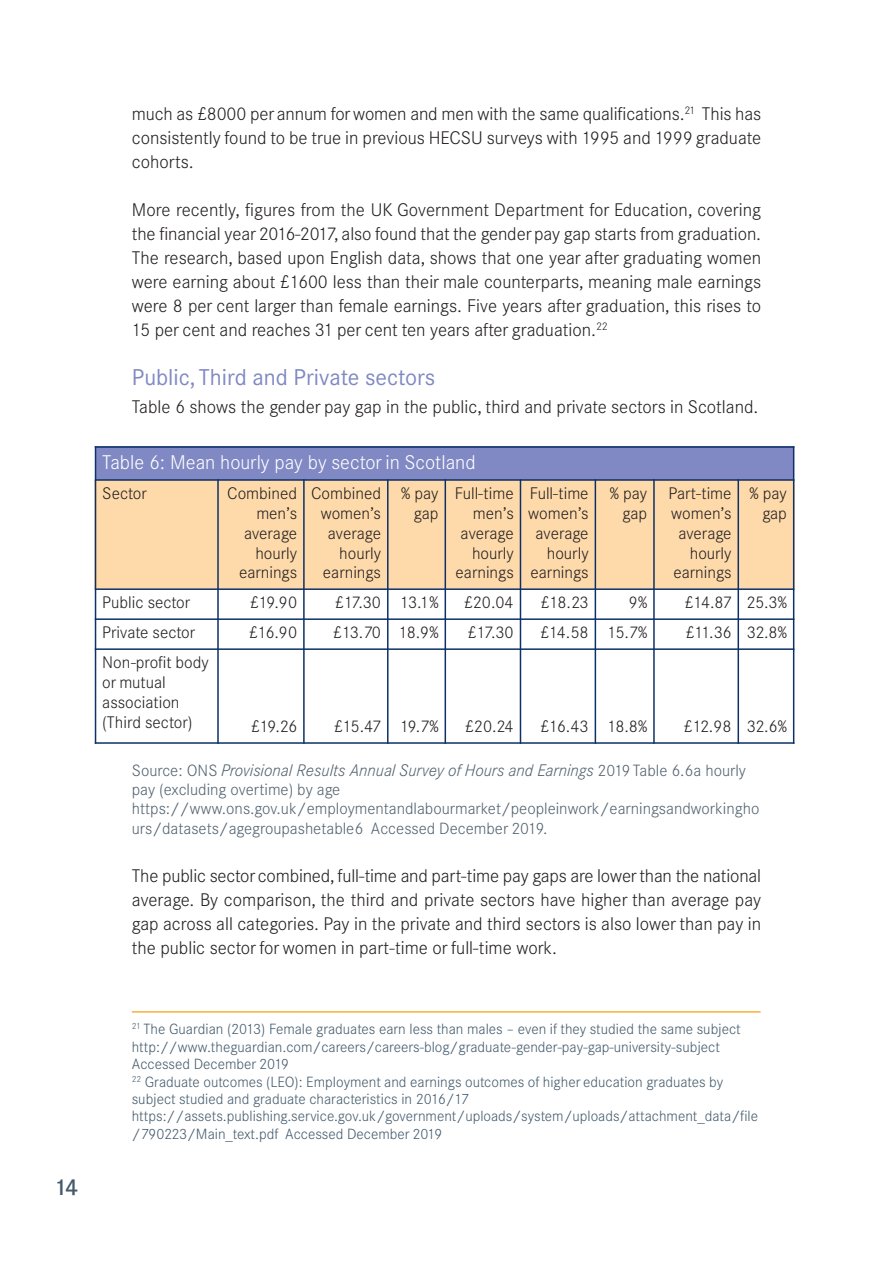
<style>
.page{position:relative;width:893px;height:1263px;background:#fff}
.page>*{position:absolute;margin:0;border:0;box-sizing:border-box;transform-origin:0 0}
.t1{font:22.5px "Corporate Sans BQ";color:#8089c3}
.t2{font:500 22.5px "Corporate Sans BQ";color:#435b6d}
.t3{font:300 19.5px "Corporate Sans BQ";color:#fff}
.t4{font:300 18px/24px "Corporate Sans BQ";color:#231f20;text-align:justify}
.t5{font:300 16.5px/19.8px "Corporate Sans BQ";color:#231f20;text-align:right}
.t6{font:italic 300 16.5px "Corporate Sans BQ";color:#52626f}
.t7{font:300 16.05px/19.2px "Corporate Sans BQ";color:#52626f}
.t8{font:300 14.55px/17.4px "Corporate Sans BQ";color:#435b6d}
.s1{font-style:normal;font-size:16.05px}
</style>
<div class="page">
<div style="left:95px;top:446px;width:699px;height:34px;background:#8089c3"></div>
<div style="left:95px;top:480px;width:123px;height:109px;background:#fedaab"></div>
<div style="left:218px;top:480px;width:86px;height:109px;background:#fedaab"></div>
<div style="left:304px;top:480px;width:84px;height:109px;background:#fedaab"></div>
<div style="left:388px;top:480px;width:57px;height:109px;background:#fedaab"></div>
<div style="left:445px;top:480px;width:75px;height:109px;background:#fedaab"></div>
<div style="left:520px;top:480px;width:75px;height:109px;background:#fedaab"></div>
<div style="left:595px;top:480px;width:59px;height:109px;background:#fedaab"></div>
<div style="left:654px;top:480px;width:84px;height:109px;background:#fedaab"></div>
<div style="left:738px;top:480px;width:56px;height:109px;background:#fedaab"></div>
<hr style="left:95px;top:446px;width:1px;height:298px;background:#0d3166">
<hr style="left:217px;top:479px;width:2px;height:265px;background:#0d3166">
<hr style="left:303px;top:479px;width:2px;height:265px;background:#0d3166">
<hr style="left:387px;top:479px;width:2px;height:265px;background:#0d3166">
<hr style="left:445px;top:479px;width:1px;height:265px;background:#0d3166">
<hr style="left:520px;top:479px;width:1px;height:265px;background:#0d3166">
<hr style="left:595px;top:479px;width:1px;height:265px;background:#0d3166">
<hr style="left:653px;top:479px;width:2px;height:265px;background:#0d3166">
<hr style="left:737px;top:479px;width:2px;height:265px;background:#0d3166">
<hr style="left:793px;top:446px;width:1px;height:298px;background:#0d3166">
<hr style="left:95px;top:446px;width:699px;height:2px;background:#0d3166">
<hr style="left:95px;top:479px;width:699px;height:2px;background:#0d3166">
<hr style="left:95px;top:588px;width:699px;height:2px;background:#0d3166">
<hr style="left:95px;top:618px;width:699px;height:2px;background:#0d3166">
<hr style="left:95px;top:648px;width:699px;height:2px;background:#0d3166">
<hr style="left:95px;top:742px;width:699px;height:2px;background:#0d3166">
<hr style="left:132px;top:1011px;width:628px;height:2px;background:#fbae3b">
<p class="t4" style="left:132px;top:103px;width:631px">much as £8000 per annum forwomen and men with the same qualifications.<sup>21</sup> This has consistently found to be true in previous HECSU surveys with 1995 and 1999 graduate cohorts.</p>
<p class="t4" style="left:132px;top:199px;width:631px">More recently, figures from the UK Government Department for Education, covering the financial year 2016-2017, also found that the gender pay gap starts from graduation.<br>The research, based upon English data, shows that one year after graduating women were earning about £1600 less than their male counterparts, meaning male earnings were 8 per cent larger than female earnings. Five years after graduation, this rises to 15 per cent and reaches 31 per cent ten years after graduation.<sup>22</sup></p>
<p class="t1" style="left:132px;top:369px;width:305px">Public, Third and Private sectors</p>
<p class="t4" style="left:132px;top:397px;width:628px">Table 6 shows the gender pay gap in the public, third and private sectors in Scotland.</p>
<p class="t3" style="left:102px;top:455px;width:375px">Table 6: Mean hourly pay by sector in Scotland</p>
<p class="t5" style="left:102px;top:485px;width:46px">Sector</p>
<p class="t5" style="left:227px;top:485px;width:71px">Combined men’s average hourly earnings</p>
<p class="t5" style="left:311px;top:485px;width:71px">Combined women’s average hourly earnings</p>
<p class="t5" style="left:401px;top:485px;width:39px">% pay gap</p>
<p class="t5" style="left:455px;top:485px;width:60px">Full-time men’s average hourly earnings</p>
<p class="t5" style="left:528px;top:485px;width:62px">Full-time women’s average hourly earnings</p>
<p class="t5" style="left:610px;top:485px;width:39px">% pay gap</p>
<p class="t5" style="left:668px;top:485px;width:65px">Part-time women’s average hourly earnings</p>
<p class="t5" style="left:749px;top:485px;width:39px">% pay gap</p>
<p class="t5" style="left:102px;top:594px;width:90px">Public sector</p>
<p class="t5" style="left:250px;top:594px;width:49px">£19.90</p>
<p class="t5" style="left:335px;top:594px;width:105px">£17.30 13.1%</p>
<p class="t5" style="left:464px;top:594px;width:51px">£20.04</p>
<p class="t5" style="left:540px;top:594px;width:50px">£18.23</p>
<p class="t5" style="left:629px;top:594px;width:20px">9%</p>
<p class="t5" style="left:684px;top:594px;width:104px">£14.87 25.3%</p>
<p class="t5" style="left:102px;top:624px;width:94px">Private sector</p>
<p class="t5" style="left:249px;top:624px;width:50px">£16.90</p>
<p class="t5" style="left:333px;top:624px;width:107px">£13.70 18.9%</p>
<p class="t5" style="left:468px;top:624px;width:48px">£17.30</p>
<p class="t5" style="left:540px;top:624px;width:109px">£14.58 15.7%</p>
<p class="t5" style="left:685px;top:624px;width:103px">£11.36 32.8%</p>
<p class="t5" style="left:102px;top:654px;width:108px;text-align:left">Non-profit body or mutual association (Third sector)</p>
<p class="t5" style="left:251px;top:718px;width:48px">£19.26</p>
<p class="t5" style="left:334px;top:718px;width:106px">£15.47 19.7%</p>
<p class="t5" style="left:465px;top:718px;width:50px">£20.24</p>
<p class="t5" style="left:540px;top:718px;width:109px">£16.43 18.8%</p>
<p class="t5" style="left:684px;top:718px;width:105px">£12.98 32.6%</p>
<p class="t6" style="left:132px;top:764px;width:616px"><span class="s1">Source: ONS</span> Provisional Results Annual Survey of Hours and Earnings <span class="s1">2019Table 6.6a hourly</span></p>
<p class="t7" style="left:132px;top:781px;width:629px">pay (excluding overtime) by age https://www.ons.gov.uk/employmentandlabourmarket/peopleinwork/earningsandworkingho urs/datasets/agegroupashetable6 Accessed December 2019.</p>
<p class="t4" style="left:132px;top:866px;width:631px">The public sector combined, full-time and part-time pay gaps are lowerthan the national average. By comparison, the third and private sectors have higher than average pay gap across all categories. Pay in the private and third sectors is also lower than pay in the public sector for women in part-time or full-time work.</p>
<p class="t2" style="left:53px;top:1179px;width:26px">14</p>
<p class="t8" style="left:132px;top:1022px;width:628px"><sup>21</sup> The Guardian (2013) Female graduates earn less than males – even if they studied the same subject http://www.theguardian.com/careers/careers-blog/graduate-gender-pay-gap-university-subject Accessed December 2019<br><sup>22</sup> Graduate outcomes (LEO): Employment and earnings outcomes of higher education graduates by subject studied and graduate characteristics in 2016/17 https://assets.publishing.service.gov.uk/government/uploads/system/uploads/attachment_data/file /790223/Main_text.pdf Accessed December 2019</p>
</div>
